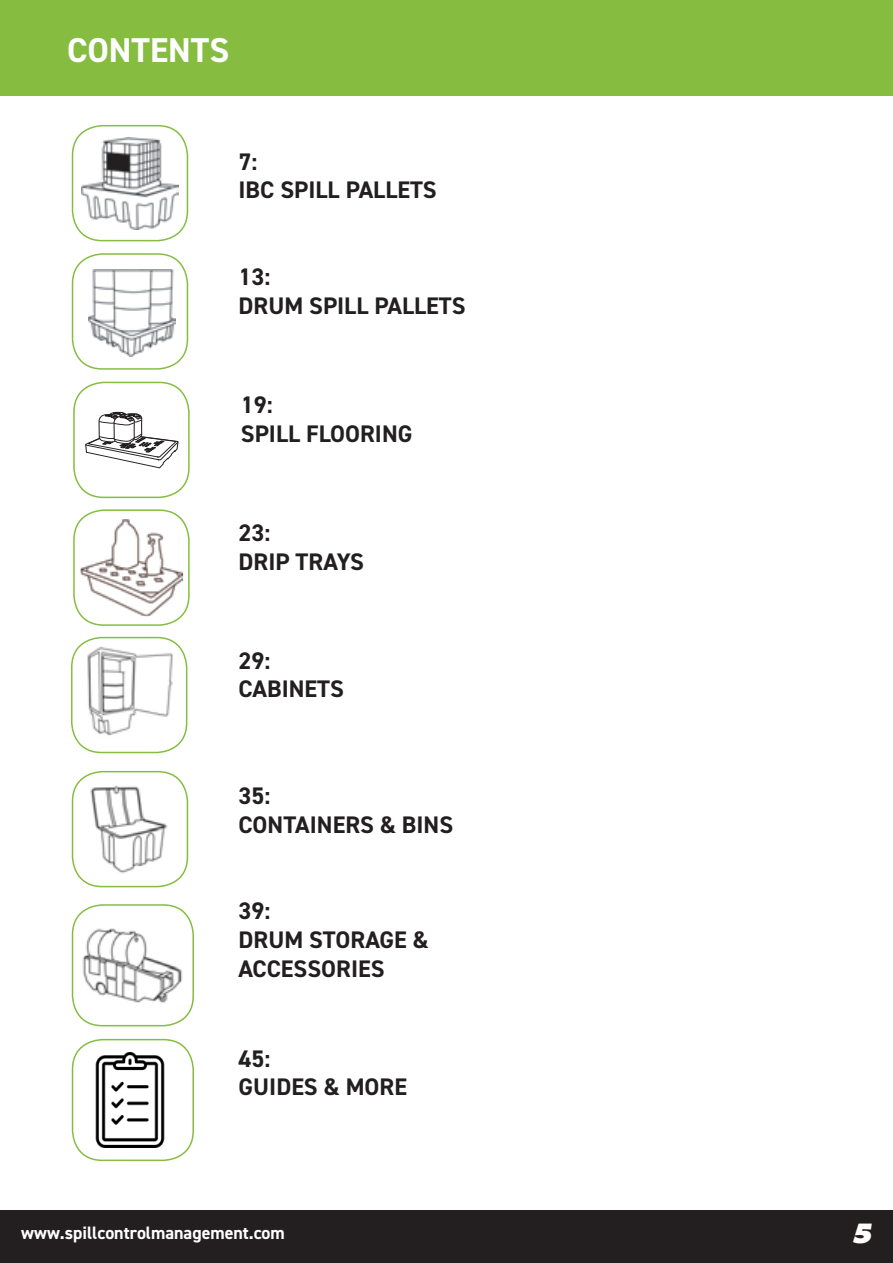
<style>
.page{position:relative;width:893px;height:1263px;background:#fff}
.page>*{position:absolute;margin:0;border:0;box-sizing:border-box;transform-origin:0 0}
.t1{font:700 34.5px "DIN2014";color:#fff}
.t2{font:italic 800 27px "Limerick";color:#fffefa}
.t3{font:700 24px "DIN2014";color:#231f20}
.t4{font:700 18px "DIN2014";color:#fff}
</style>
<div class="page">
<div style="left:0;top:1210px;width:893px;height:53px;background:#231f20"></div>
<div style="left:72px;top:125px;width:116px;height:116px;border:2px solid #86bd40;border-radius:30px"></div>
<img style="left:81px;top:137px;width:98px;height:93px">
<div style="left:72px;top:253px;width:116px;height:117px;border:2px solid #86bd40;border-radius:30px"></div>
<img style="left:88px;top:270px;width:87px;height:87px">
<div style="left:73px;top:382px;width:117px;height:116px;border:2px solid #86bd40;border-radius:30px"></div>
<img style="left:81px;top:642px;width:98px;height:94px">
<div style="left:71px;top:637px;width:116px;height:116px;border:2px solid #86bd40;border-radius:30px"></div>
<img style="left:90px;top:785px;width:78px;height:89px">
<div style="left:72px;top:771px;width:116px;height:116px;border:2px solid #86bd40;border-radius:30px"></div>
<img style="left:79px;top:911px;width:108px;height:108px">
<div style="left:72px;top:904px;width:122px;height:122px;border:2px solid #86bd40;border-radius:30px"></div>
<img style="left:95px;top:1053px;width:70px;height:94px">
<div style="left:72px;top:1039px;width:122px;height:122px;border:2px solid #86bd40;border-radius:30px"></div>
<svg style="left:85px;top:412px;width:93px;height:57px"></svg>
<img style="left:81px;top:519px;width:102px;height:97px">
<div style="left:73px;top:509px;width:117px;height:117px;border:2px solid #86bd40;border-radius:30px"></div>
<div style="left:0;top:0;width:893px;height:95px;background:#86bd40"></div>
<p class="t1" style="left:67px;top:27px;width:164px">CONTENTS</p>
<p class="t3" style="left:239px;top:145px;width:20px">7:</p>
<p class="t3" style="left:239px;top:174px;width:200px">IBC SPILL PALLETS</p>
<p class="t3" style="left:239px;top:261px;width:33px">13:</p>
<p class="t3" style="left:239px;top:289px;width:228px">DRUM SPILL PALLETS</p>
<p class="t3" style="left:241px;top:389px;width:33px">19:</p>
<p class="t3" style="left:241px;top:418px;width:173px">SPILL FLOORING</p>
<p class="t3" style="left:239px;top:517px;width:33px">23:</p>
<p class="t3" style="left:239px;top:546px;width:127px">DRIP TRAYS</p>
<p class="t3" style="left:239px;top:644px;width:33px">29:</p>
<p class="t3" style="left:239px;top:673px;width:107px">CABINETS</p>
<p class="t3" style="left:239px;top:780px;width:33px">35:</p>
<p class="t3" style="left:239px;top:808px;width:216px">CONTAINERS &amp; BINS</p>
<p class="t3" style="left:239px;top:895px;width:33px">39:</p>
<p class="t3" style="left:239px;top:924px;width:192px">DRUM STORAGE &amp;</p>
<p class="t3" style="left:239px;top:953px;width:147px">ACCESSORIES</p>
<p class="t3" style="left:239px;top:1042px;width:33px">45:</p>
<p class="t3" style="left:239px;top:1071px;width:170px">GUIDES &amp; MORE</p>
<p class="t4" style="left:21px;top:1221px;width:265px">www.spillcontrolmanagement.com</p>
<p class="t2" style="left:852px;top:1215px;width:21px">5</p>
</div>
